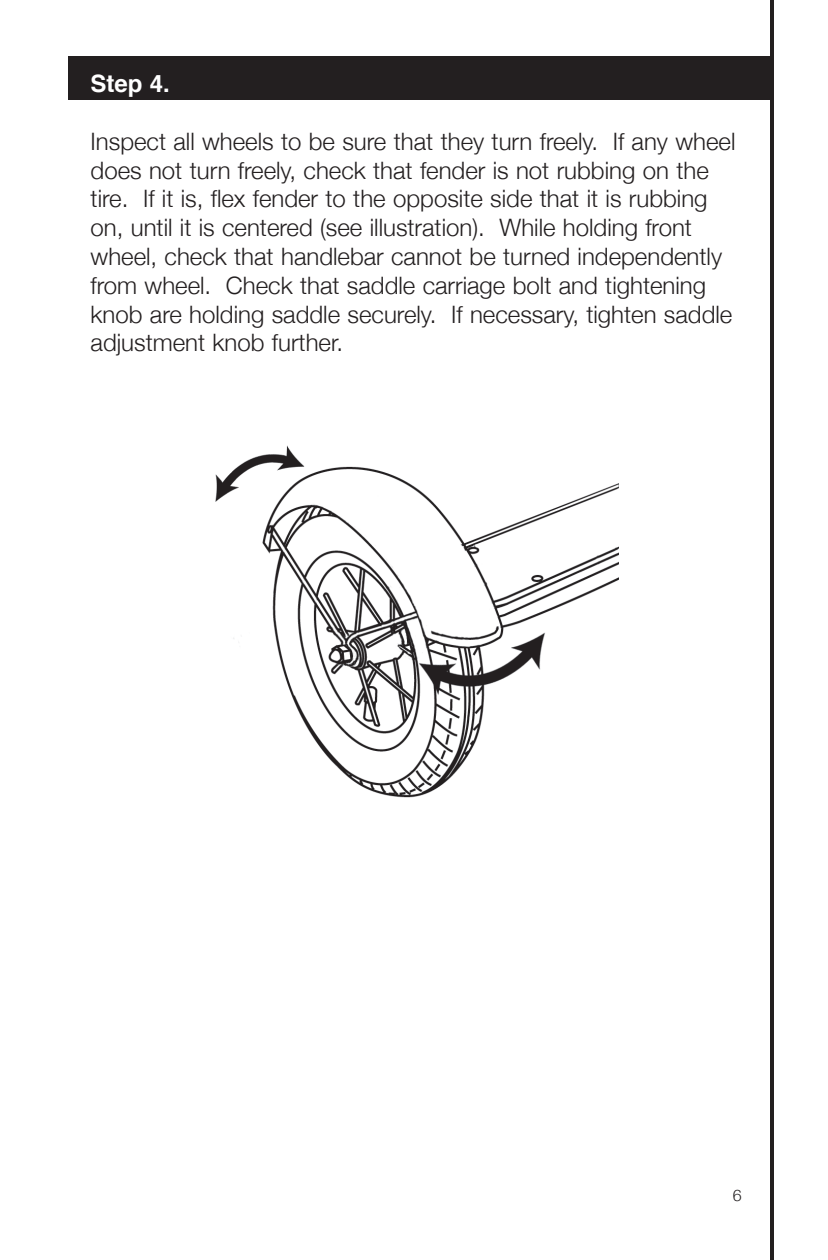
<style>
.page{position:relative;width:828px;height:1260px;background:#fff}
.page>*{position:absolute;margin:0;border:0;box-sizing:border-box;transform-origin:0 0}
.t1{font:300 24px/28.8px "Helvetica Neue";color:#231f20}
.t2{font:700 24px "Helvetica";color:#fff}
.t3{font:300 16px "Helvetica Neue";color:#231f20}
</style>
<div class="page">
<div style="left:68px;top:56px;width:706px;height:43px;background:#231f20"></div>
<img style="left:215px;top:445px;width:403px;height:353px">
<hr style="left:770px;top:0;width:4px;height:1260px;background:#231f20">
<p class="t2" style="left:91px;top:64px;width:81px">Step 4.</p>
<p class="t1" style="left:91px;top:125px;width:646px">Inspect all wheels to be sure that they turn freely. If any wheel does not turn freely, check that fender is not rubbing on the tire. If it is, flex fender to the opposite side that it is rubbing on, until it is centered (see illustration). While holding front wheel, check that handlebar cannot be turned independently from wheel. Check that saddle carriage bolt and tightening knob are holding saddle securely. If necessary, tighten saddle adjustment knob further.</p>
<p class="t3" style="left:733px;top:1183px;width:10px">6</p>
</div>
